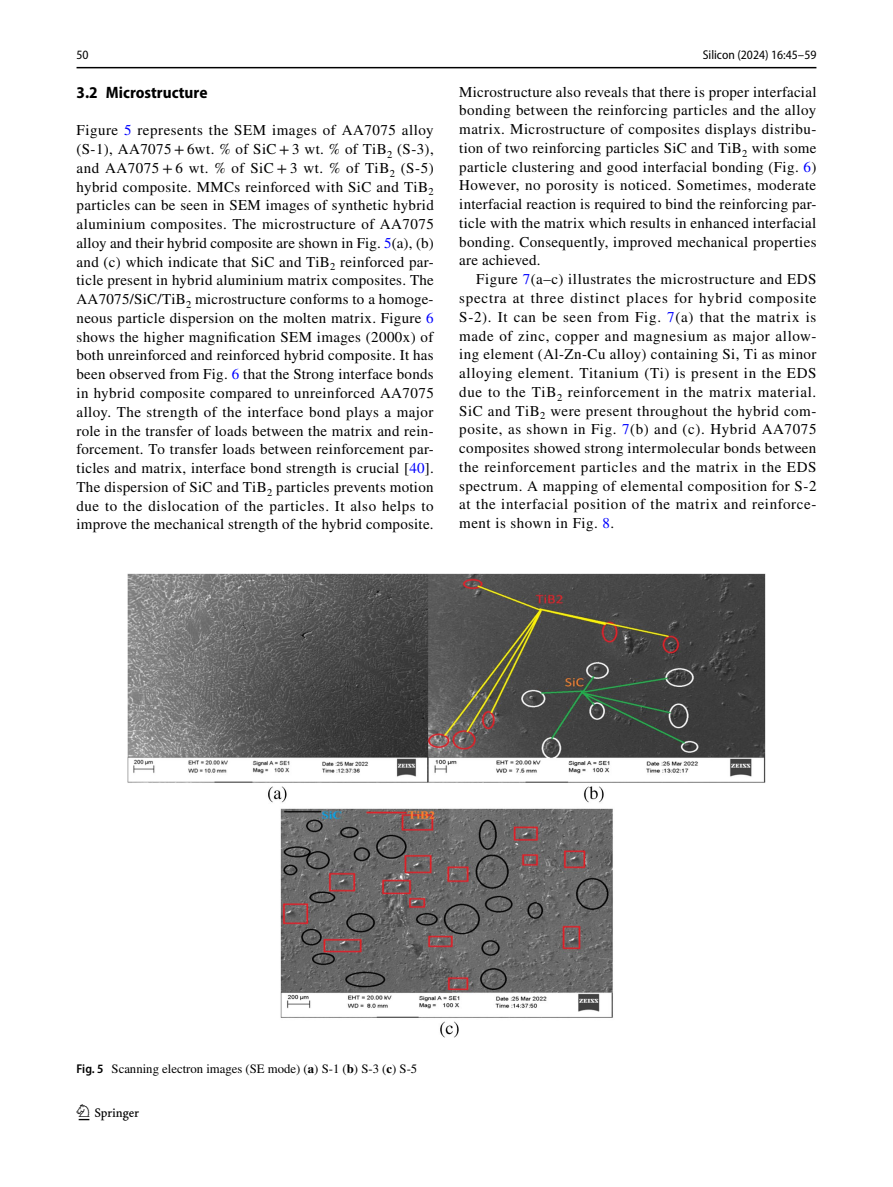
<style>
.page{position:relative;width:893px;height:1187px;background:#fff}
.page>*{position:absolute;margin:0;border:0;box-sizing:border-box;transform-origin:0 0}
.t1{font:22.5px "Springnew Regular 2";color:#000}
.t2{font:700 semi-condensed 16.5px "Myriad Pro";color:#000}
.t3{font:15px/18.8px "STIX";letter-spacing:.025em;color:#000;text-align:justify}
.t4{font:12.75px "STIX";color:#000}
.t5{font:semi-condensed 12.75px "Myriad Pro";color:#000}
.s1{color:#00f}
.s2{font-family:"Myriad Pro";font-weight:600;font-stretch:semi-condensed}
.s3{font-weight:700}
</style>
<div class="page">
<hr style="left:77px;top:67px;width:739px;height:1px;background:#000">
<img style="left:128px;top:573px;width:637px;height:464px">
<p class="t5" style="left:77px;top:48px;width:14px">50</p>
<p class="t5" style="left:703px;top:48px;width:115px">Silicon (2024) 16:45–59</p>
<p class="t2" style="left:77px;top:83px;width:132px">3.2 Microstructure</p>
<p class="t3" style="left:77px;top:122px;width:359px">Figure <span class="s1">5</span> represents the SEM images of AA7075 alloy (S-1), AA7075 + 6wt. % of SiC + 3 wt. % of TiB<sub>2</sub> (S-3), and AA7075 + 6 wt. % of SiC + 3 wt. % of TiB<sub>2</sub> (S-5) hybrid composite. MMCs reinforced with SiC and TiB<sub>2 </sub>particles can be seen in SEM images of synthetic hybrid aluminium composites. The microstructure of AA7075 alloy and their hybrid composite are shown in Fig. <span class="s1">5</span>(a), (b) and (c) which indicate that SiC and TiB<sub>2</sub> reinforced par&shy;ticle present in hybrid aluminium matrix composites. The AA7075/SiC/TiB<sub>2</sub> microstructure conforms to a homoge&shy;neous particle dispersion on the molten matrix. Figure <span class="s1">6 </span>shows the higher magnification SEM images (2000x) of both unreinforced and reinforced hybrid composite. It has been observed from Fig. <span class="s1">6</span> that the Strong interface bonds in hybrid composite compared to unreinforced AA7075 alloy. The strength of the interface bond plays a major role in the transfer of loads between the matrix and rein&shy;forcement. To transfer loads between reinforcement par&shy;ticles and matrix, interface bond strength is crucial [<span class="s1">40</span>].<br>The dispersion of SiC and TiB<sub>2</sub> particles prevents motion due to the dislocation of the particles. It also helps to improve the mechanical strength of the hybrid composite.</p>
<p class="t3" style="left:459px;top:83px;width:359px">Microstructure also reveals that there is proper interfacial bonding between the reinforcing particles and the alloy matrix. Microstructure of composites displays distribu&shy;tion of two reinforcing particles SiC and TiB<sub>2</sub> with some particle clustering and good interfacial bonding (Fig. <span class="s1">6</span>)<br>However, no porosity is noticed. Sometimes, moderate interfacial reaction is required to bind the reinforcing par&shy;ticle with the matrix which results in enhanced interfacial bonding. Consequently, improved mechanical properties are achieved.</p>
<p class="t3" style="left:459px;top:271px;width:359px;text-indent:17px">Figure <span class="s1">7</span>(a–c) illustrates the microstructure and EDS spectra at three distinct places for hybrid composite S-2). It can be seen from Fig. <span class="s1">7</span>(a) that the matrix is made of zinc, copper and magnesium as major allow&shy;ing element (Al-Zn-Cu alloy) containing Si, Ti as minor alloying element. Titanium (Ti) is present in the EDS due to the TiB<sub>2</sub> reinforcement in the matrix material.<br>SiC and TiB<sub>2</sub> were present throughout the hybrid com&shy;posite, as shown in Fig. <span class="s1">7</span>(b) and (c). Hybrid AA7075 composites showed strong intermolecular bonds between the reinforcement particles and the matrix in the EDS spectrum. A mapping of elemental composition for S-2 at the interfacial position of the matrix and reinforce&shy;ment is shown in Fig. <span class="s1">8</span>.</p>
<p class="t4" style="left:77px;top:1059px;width:342px"><span class="s2">Fig. 5</span> Scanning electron images (SE mode) (<span class="s3">a</span>) S-1 (<span class="s3">b</span>) S-3 (<span class="s3">c</span>) S-5</p>
<h1 class="t1" style="left:79px;top:1104px;width:62px">1 3</h1>
</div>
